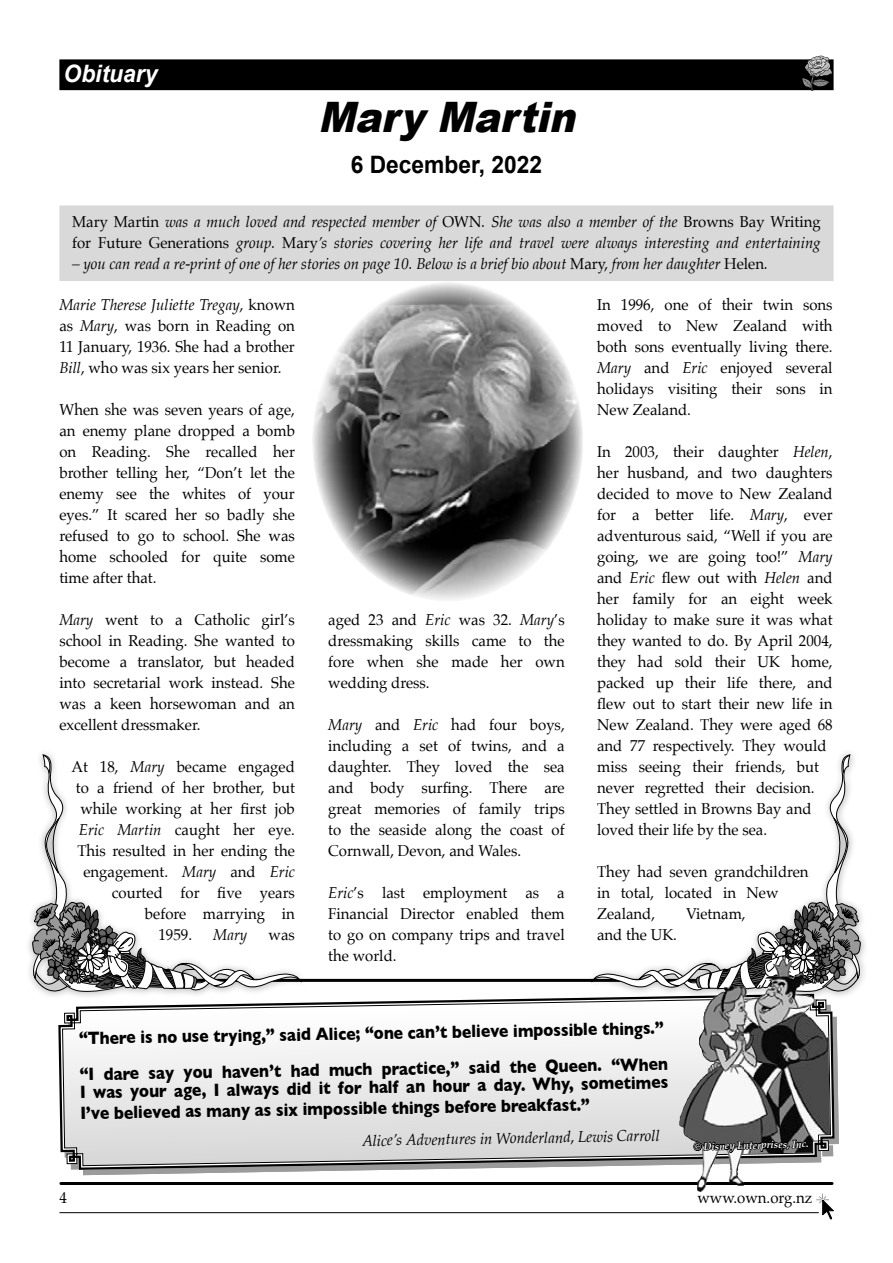
<style>
.page{position:relative;width:893px;height:1263px;background:#fff}
.page>*{position:absolute;margin:0;border:0;box-sizing:border-box;transform-origin:0 0}
.Heading{font:italic 900 42px "Arial";color:#000;scale:.92 1}
.Sub-heading{font:700 24px "Arial";color:#000;scale:.95 1}
.Sub-heading-2{font:italic 700 24px "Arial";color:#fff;scale:.95 1}
.Body_Text{font:700 18.15px/18px "Gill Sans";color:#000;scale:.86 1}
.Body_Text-2{font:15.75px/21px "Palatino";color:#000;text-align:justify;scale:.95 1}
.Body_Text-3{font:italic 15.75px/21px "Palatino";color:#000;scale:.95 1}
.Body_Text-4{font:italic 700 10.5px "Palatino";color:#fff;scale:.95 1}
.s1{font-style:normal}
.s2{font-style:italic}
</style>
<div class="page">
<div style="left:59px;top:205px;width:775px;height:76px;background:#d9d9d9;border:2px solid #d9d9d9"></div>
<svg style="left:32px;top:755px;width:69px;height:237px"></svg>
<svg style="left:793px;top:755px;width:68px;height:237px"></svg>
<hr style="left:60px;top:1212px;width:758px;height:1px;background:#000">
<svg style="left:831px;top:1207px;width:3px;height:13px"></svg>
<img style="left:313px;top:282px;width:270px;height:318px">
<div style="left:60px;top:60px;width:773px;height:29px;background:#000"></div>
<div style="left:59px;top:59px;width:775px;height:31px;border:2px solid #000"></div>
<svg style="left:62px;top:914px;width:769px;height:306px"></svg>
<img style="left:679px;top:985px;width:66px;height:207px">
<img style="left:744px;top:958px;width:86px;height:196px">
<svg style="left:692px;top:1104px;width:118px;height:67px"></svg>
<svg style="left:801px;top:56px;width:31px;height:34px"></svg>
<p class="Sub-heading-2" style="left:64px;top:58px;width:100px">Obituary</p>
<p class="Heading" style="left:318px;top:86px;width:295px">MaryMartin</p>
<p class="Sub-heading" style="left:351px;top:148px;width:203px">6 December, 2022</p>
<p class="Body_Text-3" style="left:72px;top:211px;width:790px"><span class="s1">Mary Martin</span> was a much loved and respected member of <span class="s1">OWN</span>. She was also a member of the <span class="s1">Browns Bay Writing for Future Generations</span> group. <span class="s1">Mary</span>’s stories covering her life and travel were always interesting and entertaining</p>
<p class="Body_Text-3" style="left:72px;top:253px;width:734px">– you can read a re-print of one of her stories on page 10. Below is a brief bio about <span class="s1">Mary,</span> from her daughter <span class="s1">Helen</span>.</p>
<p class="Body_Text-2" style="left:59px;top:294px;width:249px"><span class="s2">Marie Therese Juliette Tregay</span>, known as <span class="s2">Mary</span>, was born in Reading on 11 January, 1936. She had a brother <span class="s2">Bill</span>, who was six years her senior.</p>
<p class="Body_Text-2" style="left:59px;top:399px;width:249px">When she was seven years of age, an enemy plane dropped a bomb on Reading. She recalled her brother telling her, “Don’t let the enemy see the whites of your eyes.” It scared her so badly she refused to go to school. She was home schooled for quite some time after that.</p>
<p class="Body_Text-2" style="left:59px;top:609px;width:249px"><span class="s2">Mary</span> went to a Catholic girl’s school in Reading. She wanted to become a translator, but headed into secretarial work instead. She was a keen horsewoman and an excellent dressmaker.</p>
<p class="Body_Text-2" style="left:71px;top:756px;width:237px">At 18, <span class="s2">Mary</span> became engaged</p>
<p class="Body_Text-2" style="left:76px;top:777px;width:232px">to a friend of her brother, but</p>
<p class="Body_Text-2" style="left:80px;top:798px;width:227px">while working at her first job</p>
<p class="Body_Text-2" style="left:79px;top:819px;width:229px"><span class="s2">Eric Martin</span> caught her eye.</p>
<p class="Body_Text-2" style="left:77px;top:840px;width:230px">This resulted in her ending the</p>
<p class="Body_Text-2" style="left:83px;top:861px;width:224px">engagement. <span class="s2">Mary</span> and <span class="s2">Eric</span></p>
<p class="Body_Text-2" style="left:112px;top:882px;width:194px">courted for five years</p>
<p class="Body_Text-2" style="left:145px;top:903px;width:159px">before marrying in</p>
<p class="Body_Text-2" style="left:158px;top:924px;width:37px">1959.</p>
<p class="Body_Text-3" style="left:213px;top:924px;width:37px">Mary</p>
<p class="Body_Text-2" style="left:269px;top:924px;width:29px">was</p>
<p class="Body_Text-2" style="left:328px;top:609px;width:250px">aged 23 and <span class="s2">Eric</span> was 32. <span class="s2">Mary</span>’s dressmaking skills came to the fore when she made her own wedding dress.</p>
<p class="Body_Text-2" style="left:328px;top:714px;width:250px"><span class="s2">Mary</span> and <span class="s2">Eric</span> had four boys, including a set of twins, and a daughter. They loved the sea and body surfing. There are great memories of family trips to the seaside along the coast of Cornwall, Devon, and Wales.</p>
<p class="Body_Text-2" style="left:328px;top:882px;width:250px"><span class="s2">Eric</span>’s last employment as a Financial Director enabled them to go on company trips and travel the world.</p>
<p class="Body_Text-2" style="left:597px;top:294px;width:249px">In 1996, one of their twin sons moved to New Zealand with both sons eventually living there.<br><span class="s2">Mary</span> and <span class="s2">Eric</span> enjoyed several holidays visiting their sons in New Zealand.</p>
<p class="Body_Text-2" style="left:597px;top:441px;width:249px;text-align:left">In 2003, their daughter <span class="s2">Helen</span>, her husband, and two daughters decided to move to New Zealand for a better life. <span class="s2">Mary</span>, ever adventurous said, “Well if you are going, we are going too!” <span class="s2">Mary </span>and <span class="s2">Eric</span> flew out with <span class="s2">Helen</span> and her family for an eight week holiday to make sure it was what they wanted to do. By April 2004, they had sold their UK home, packed up their life there, and flew out to start their new life in<br>New Zealand. They were aged 68 and 77 respectively. They would miss seeing their friends, but never regretted their decision.<br>They settled in Browns Bay and loved their life by the sea.</p>
<p class="Body_Text-2" style="left:597px;top:861px;width:224px;text-align:left">They had seven grandchildren in total, located in New<br>Zealand,</p>
<p class="Body_Text-2" style="left:686px;top:903px;width:64px">Vietnam,</p>
<p class="Body_Text-2" style="left:597px;top:924px;width:86px">and the UK.</p>
<p class="Body_Text" style="left:79px;top:1029px;width:681px;rotate:-1deg">“There is no use trying,” said Alice; “one can’t believe impossible things.”</p>
<p class="Body_Text" style="left:79px;top:1065px;width:686px;rotate:-1deg">“I dare say you haven’t had much practice,” said the Queen. “When<br>I was your age, I always did it for half an hour a day. Why, sometimes</p>
<p class="Body_Text" style="left:80px;top:1104px;width:594px;rotate:-1deg">I’ve believed as many as six impossible things before breakfast.”</p>
<p class="Body_Text-3" style="left:362px;top:1130px;width:315px;rotate:-1deg">Alice’s Adventures in Wonderland<span class="s1">,</span> Lewis Carroll</p>
<p class="Body_Text-4" style="left:693px;top:1138px;width:122px;rotate:-2deg"><span class="s1">©</span> Disney Enterprises, Inc.</p>
<p class="Body_Text-2" style="left:59px;top:1187px;width:9px">4</p>
<p class="Body_Text-2" style="left:697px;top:1187px;width:123px">www.own.org.nz</p>
</div>
